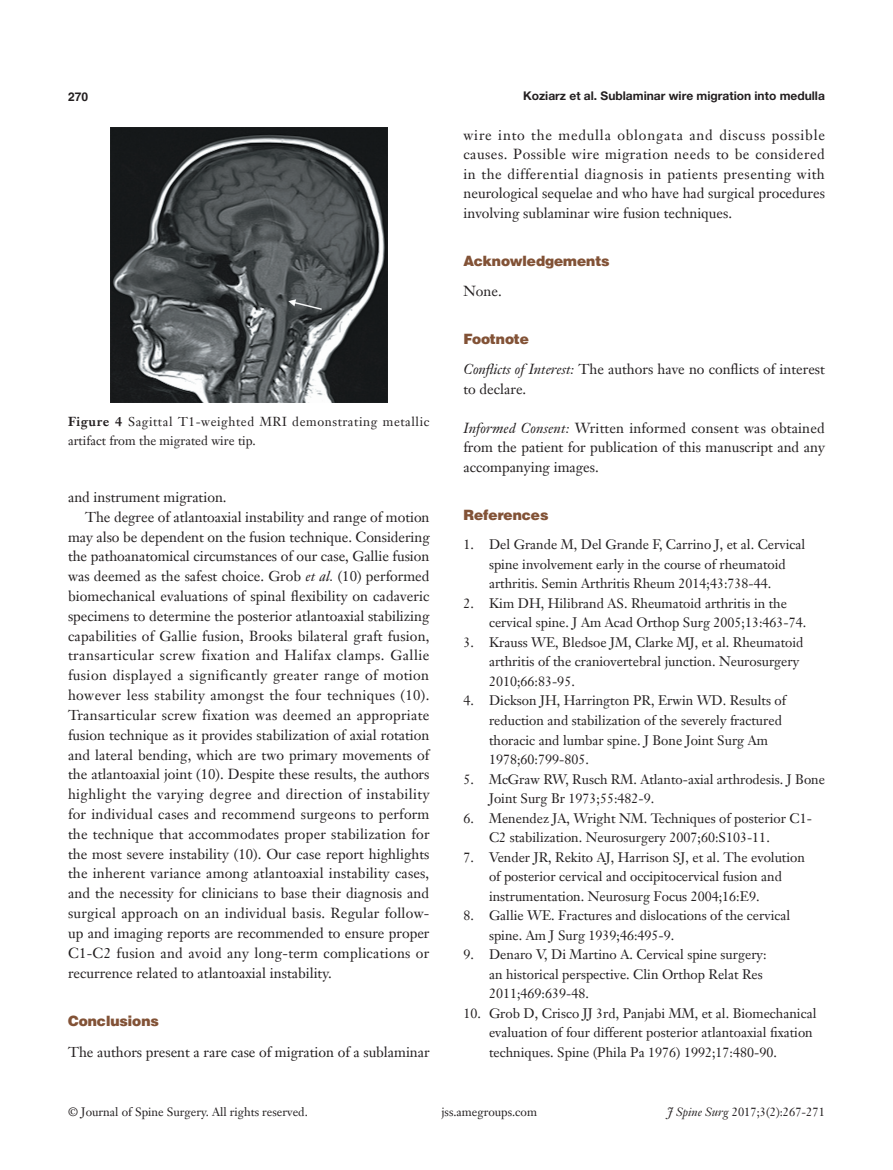
<style>
.page{position:relative;width:893px;height:1170px;background:#fff}
.page>*{position:absolute;margin:0;border:0;box-sizing:border-box;transform-origin:0 0}
.t1{font:14.25px/19.8px "Janson Text LT";color:#231f20;text-align:justify}
.一级标题下沉{font:900 14.25px "Helvetica";color:#825236}
.t2{font:13.5px/19.5px "Janson Text LT";color:#231f20}
.t3{font:12.75px/19.5px "Janson Text LT";letter-spacing:.045em;color:#231f20}
.t4{font:12px "Janson Text LT";color:#231f20}
.t5{font:700 12px "Helvetica Neue LT Pro";color:#231f20}
.t6{font:700 12px "Helvetica";color:#231f20}
.s1{font-weight:700}
.s2{font-style:italic}
</style>
<div class="page">
<img style="left:111px;top:128px;width:276px;height:274px">
<p class="t6" style="left:68px;top:89px;width:22px">270</p>
<p class="t5" style="left:523px;top:88px;width:303px">Koziarz et al. Sublaminar wire migration into medulla</p>
<p class="t3" style="left:68px;top:411px;width:363px"><span class="s1">Figure 4</span> Sagittal T1-weighted MRI demonstrating metallic artifact from the migrated wire tip.</p>
<p class="t1" style="left:68px;top:487px;width:160px">and instrument migration.</p>
<p class="t1" style="left:68px;top:506px;width:363px;text-indent:17px">The degree of atlantoaxial instability and range of motion may also be dependent on the fusion technique. Considering the pathoanatomical circumstances of our case, Gallie fusion was deemed as the safest choice. Grob <span class="s2">et al.</span> (10) performed biomechanical evaluations of spinal flexibility on cadaveric specimens to determine the posterior atlantoaxial stabilizing capabilities of Gallie fusion, Brooks bilateral graft fusion, transarticular screw fixation and Halifax clamps. Gallie fusion displayed a significantly greater range of motion however less stability amongst the four techniques (10).<br>Transarticular screw fixation was deemed an appropriate fusion technique as it provides stabilization of axial rotation and lateral bending, which are two primary movements of the atlantoaxial joint (10). Despite these results, the authors highlight the varying degree and direction of instability for individual cases and recommend surgeons to perform the technique that accommodates proper stabilization for the most severe instability (10). Our case report highlights the inherent variance among atlantoaxial instability cases, and the necessity for clinicians to base their diagnosis and surgical approach on an individual basis. Regular follow&shy;up and imaging reports are recommended to ensure proper C1-C2 fusion and avoid any long-term complications or recurrence related to atlantoaxial instability.</p>
<p class="一级标题下沉" style="left:68px;top:1011px;width:92px">Conclusions</p>
<p class="t1" style="left:68px;top:1041px;width:363px">The authors present a rare case of migration of a sublaminar</p>
<p class="t1" style="left:463px;top:125px;width:363px">wire into the medulla oblongata and discuss possible causes. Possible wire migration needs to be considered in the differential diagnosis in patients presenting with neurological sequelae and who have had surgical procedures involving sublaminar wire fusion techniques.</p>
<p class="一级标题下沉" style="left:463px;top:252px;width:148px">Acknowledgements</p>
<p class="t1" style="left:463px;top:281px;width:40px">None.</p>
<p class="一级标题下沉" style="left:463px;top:330px;width:67px">Footnote</p>
<p class="t1" style="left:463px;top:359px;width:363px"><span class="s2">Conflicts of Interest:</span> The authors have no conflicts of interest to declare.</p>
<p class="t1" style="left:463px;top:418px;width:363px"><span class="s2">Informed Consent:</span> Written informed consent was obtained from the patient for publication of this manuscript and any accompanying images.</p>
<p class="一级标题下沉" style="left:463px;top:505px;width:86px">References</p>
<p class="t2" style="left:489px;top:534px;width:318px;text-indent:-26px">1. Del Grande M, Del Grande F, Carrino J, et al. Cervical spine involvement early in the course of rheumatoid arthritis. Semin Arthritis Rheum 2014;43:738-44.</p>
<p class="t2" style="left:489px;top:593px;width:319px;text-indent:-26px">2. Kim DH, Hilibrand AS. Rheumatoid arthritis in the cervical spine. J Am Acad Orthop Surg 2005;13:463-74.</p>
<p class="t2" style="left:489px;top:632px;width:316px;text-indent:-26px">3. Krauss WE, Bledsoe JM, Clarke MJ, et al. Rheumatoid arthritis of the craniovertebral junction. Neurosurgery<br>2010;66:83-95.</p>
<p class="t2" style="left:489px;top:690px;width:298px;text-indent:-26px">4. Dickson JH, Harrington PR, Erwin WD. Results of reduction and stabilization of the severely fractured thoracic and lumbar spine. J Bone Joint Surg Am 1978;60:799-805.</p>
<p class="t2" style="left:489px;top:769px;width:337px;text-indent:-26px">5. McGraw RW, Rusch RM. Atlanto-axial arthrodesis. J Bone<br>Joint Surg Br 1973;55:482-9.</p>
<p class="t2" style="left:489px;top:808px;width:324px;text-indent:-26px">6. Menendez JA, Wright NM. Techniques of posterior C1-<br>C2 stabilization. Neurosurgery 2007;60:S103-11.</p>
<p class="t2" style="left:489px;top:847px;width:317px;text-indent:-26px">7. Vender JR, Rekito AJ, Harrison SJ, et al. The evolution of posterior cervical and occipitocervical fusion and instrumentation. Neurosurg Focus 2004;16:E9.</p>
<p class="t2" style="left:489px;top:905px;width:303px;text-indent:-26px">8. Gallie WE. Fractures and dislocations of the cervical spine. Am J Surg 1939;46:495-9.</p>
<p class="t2" style="left:489px;top:944px;width:279px;text-indent:-26px">9. Denaro V, Di Martino A. Cervical spine surgery: an historical perspective. Clin Orthop Relat Res<br>2011;469:639-48.</p>
<p class="t2" style="left:489px;top:1003px;width:329px;text-indent:-26px">10. Grob D, Crisco JJ 3rd, Panjabi MM, et al. Biomechanical evaluation of four different posterior atlantoaxial fixation techniques. Spine (Phila Pa 1976) 1992;17:480-90.</p>
<p class="t4" style="left:68px;top:1104px;width:241px">© Journal of Spine Surgery. All rights reserved.</p>
<p class="t4" style="left:441px;top:1104px;width:97px">jss.amegroups.com</p>
<p class="t4" style="left:667px;top:1104px;width:159px"><span class="s2">J Spine Surg</span> 2017;3(2):267-271</p>
</div>
